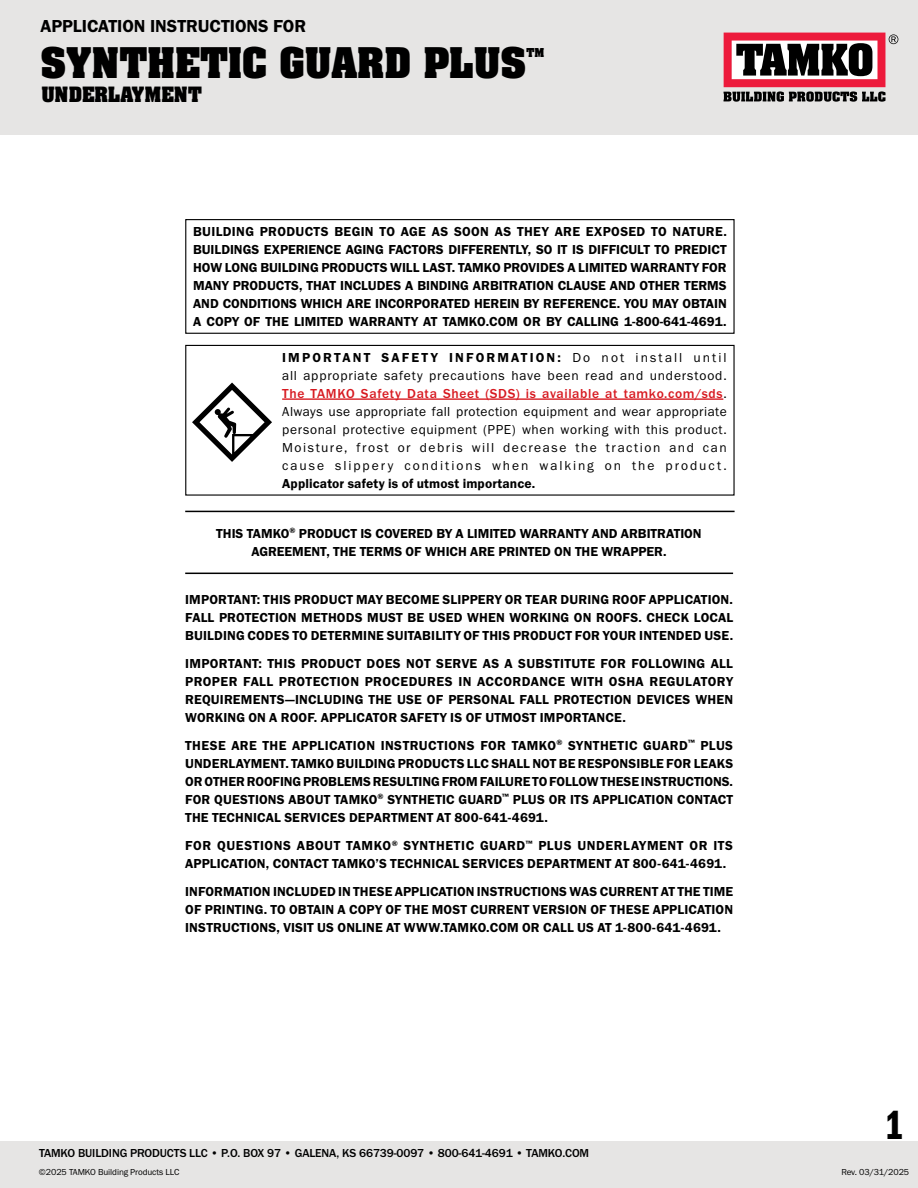
<style>
.page{position:relative;width:918px;height:1188px;background:#e6e5e4}
.page>*{position:absolute;margin:0;border:0;box-sizing:border-box;transform-origin:0 0}
.t1{font:42px "Franklin Gothic URW Com Dem";color:#000}
.t2{font:700 36px "Aachen Std";color:#000}
.t3{font:18px "Franklin Gothic URW Dem";color:#000}
.t4{font:700 18px "Aachen Std";color:#000}
.t5{font:13.5px/18px "Franklin Gothic URW Dem";letter-spacing:.01em;color:#000;text-align:justify}
.t6{font:13.5px/18px "Franklin Gothic URW Boo";letter-spacing:.07em;color:#000;text-align:justify}
.t7{font:500 13.5px "Franklin Gothic URW";letter-spacing:.05em;color:#d71920}
.t8{font:13.5px "Franklin Gothic URW Dem";letter-spacing:.16em;color:#000}
.t9{font:500 12px "Franklin Gothic URW";letter-spacing:-.01em;color:#000}
.t10{font:700 10.5px "Aachen Std";color:#000}
.t11{font:9px "Franklin Gothic URW Boo";letter-spacing:-.01em;color:#000}
.s1{font-family:"Franklin Gothic URW Boo"}
.s2{font-family:"Franklin Gothic URW Boo";font-weight:400;color:#000}
</style>
<div class="page">
<svg style="left:724px;top:33px;width:174px;height:69px;background:#986069"></svg>
<div style="left:0;top:135px;width:918px;height:1006px;background:#fff"></div>
<hr style="left:185px;top:511px;width:550px;height:1px;background:#000">
<hr style="left:282px;top:398px;width:441px;height:2px;background:#d71920">
<div style="left:185px;top:345px;width:550px;height:151px;border:1px solid #000"></div>
<svg style="left:192px;top:383px;width:80px;height:79px"></svg>
<div style="left:185px;top:219px;width:550px;height:115px;border:1px solid #000"></div>
<hr style="left:185px;top:573px;width:548px;height:1px;background:#000">
<h3 class="t3" style="left:40px;top:15px;width:267px">APPLICATION INSTRUCTIONS FOR</h3>
<h2 class="t2" style="left:40px;top:37px;width:488px">SYNTHETIC GUARD PLUS</h2>
<p class="t10" style="left:526px;top:45px;width:19px">TM</p>
<h3 class="t4" style="left:41px;top:82px;width:162px">UNDERLAYMENT</h3>
<p class="t5" style="left:193px;top:222px;width:535px">BUILDING PRODUCTS BEGIN TO AGE AS SOON AS THEY ARE EXPOSED TO NATURE.<br>BUILDINGS EXPERIENCE AGING FACTORS DIFFERENTLY, SO IT IS DIFFICULT TO PREDICT HOW LONG BUILDING PRODUCTS WILL LAST. TAMKO PROVIDES A LIMITED WARRANTY FOR MANY PRODUCTS, THAT INCLUDES A BINDING ARBITRATION CLAUSE AND OTHER TERMS AND CONDITIONS WHICH ARE INCORPORATED HEREIN BY REFERENCE. YOU MAY OBTAIN A COPY OF THE LIMITED WARRANTY AT TAMKO.COM OR BY CALLING 1-800-641-4691.</p>
<p class="t8" style="left:282px;top:349px;width:446px">IMPORTANT SAFETY INFORMATION: <span class="s1">Do not install until</span></p>
<p class="t6" style="left:282px;top:366px;width:446px">all appropriate safety precautions have been read and understood.</p>
<p class="t7" style="left:282px;top:385px;width:446px">The TAMKO Safety Data Sheet (SDS) is available at tamko.com/sds<span class="s2">.</span></p>
<p class="t6" style="left:282px;top:402px;width:446px">Always use appropriate fall protection equipment and wear appropriate personal protective equipment (PPE) when working with this product.<br>Moisture, frost or debris will decrease the traction and can cause slippery conditions when walking on the product.</p>
<p class="t5" style="left:282px;top:474px;width:255px">Applicator safety is of utmost importance.</p>
<p class="t5" style="left:216px;top:524px;width:487px;text-align:center">THIS TAMKO<sup>®</sup> PRODUCT IS COVERED BY A LIMITED WARRANTY AND ARBITRATION<br>AGREEMENT, THE TERMS OF WHICH ARE PRINTED ON THE WRAPPER.</p>
<p class="t5" style="left:185px;top:590px;width:549px">IMPORTANT: THIS PRODUCT MAY BECOME SLIPPERY OR TEAR DURING ROOF APPLICATION.<br>FALL PROTECTION METHODS MUST BE USED WHEN WORKING ON ROOFS. CHECK LOCAL BUILDING CODES TO DETERMINE SUITABILITY OF THIS PRODUCT FOR YOUR INTENDED USE.</p>
<p class="t5" style="left:185px;top:654px;width:549px">IMPORTANT: THIS PRODUCT DOES NOT SERVE AS A SUBSTITUTE FOR FOLLOWING ALL PROPER FALL PROTECTION PROCEDURES IN ACCORDANCE WITH OSHA REGULATORY REQUIREMENTS—INCLUDING THE USE OF PERSONAL FALL PROTECTION DEVICES WHEN WORKING ON A ROOF. APPLICATOR SAFETY IS OF UTMOST IMPORTANCE.</p>
<p class="t5" style="left:185px;top:736px;width:549px">THESE ARE THE APPLICATION INSTRUCTIONS FOR TAMKO<sup>®</sup> SYNTHETIC GUARD<sup>™</sup> PLUS UNDERLAYMENT. TAMKO BUILDING PRODUCTS LLC SHALL NOT BE RESPONSIBLE FOR LEAKS OR OTHER ROOFING PROBLEMS RESULTING FROM FAILURE TO FOLLOW THESE INSTRUCTIONS.<br>FOR QUESTIONS ABOUT TAMKO<sup>®</sup> SYNTHETIC GUARD<sup>™</sup> PLUS OR ITS APPLICATION CONTACT THE TECHNICAL SERVICES DEPARTMENT AT 800-641-4691.</p>
<p class="t5" style="left:185px;top:836px;width:549px">FOR QUESTIONS ABOUT TAMKO<sup>®</sup> SYNTHETIC GUARD<sup>™</sup> PLUS UNDERLAYMENT OR ITS<br>APPLICATION, CONTACT TAMKO’S TECHNICAL SERVICES DEPARTMENT AT 800-641-4691.</p>
<p class="t5" style="left:185px;top:882px;width:549px">INFORMATION INCLUDED IN THESE APPLICATION INSTRUCTIONS WAS CURRENT AT THE TIME OF PRINTING. TO OBTAIN A COPY OF THE MOST CURRENT VERSION OF THESE APPLICATION INSTRUCTIONS, VISIT US ONLINE AT WWW.TAMKO.COM OR CALL US AT 1-800-641-4691.</p>
<p class="t9" style="left:39px;top:1146px;width:552px">TAMKO BUILDING PRODUCTS LLC • P.O. BOX 97 • GALENA, KS 66739-0097 • 800-641-4691 • TAMKO.COM</p>
<h1 class="t1" style="left:885px;top:1096px;width:19px">1</h1>
<p class="t11" style="left:39px;top:1167px;width:142px">©2025 TAMKO Building Products LLC</p>
<p class="t11" style="left:842px;top:1167px;width:69px">Rev. 03/31/2025</p>
</div>
